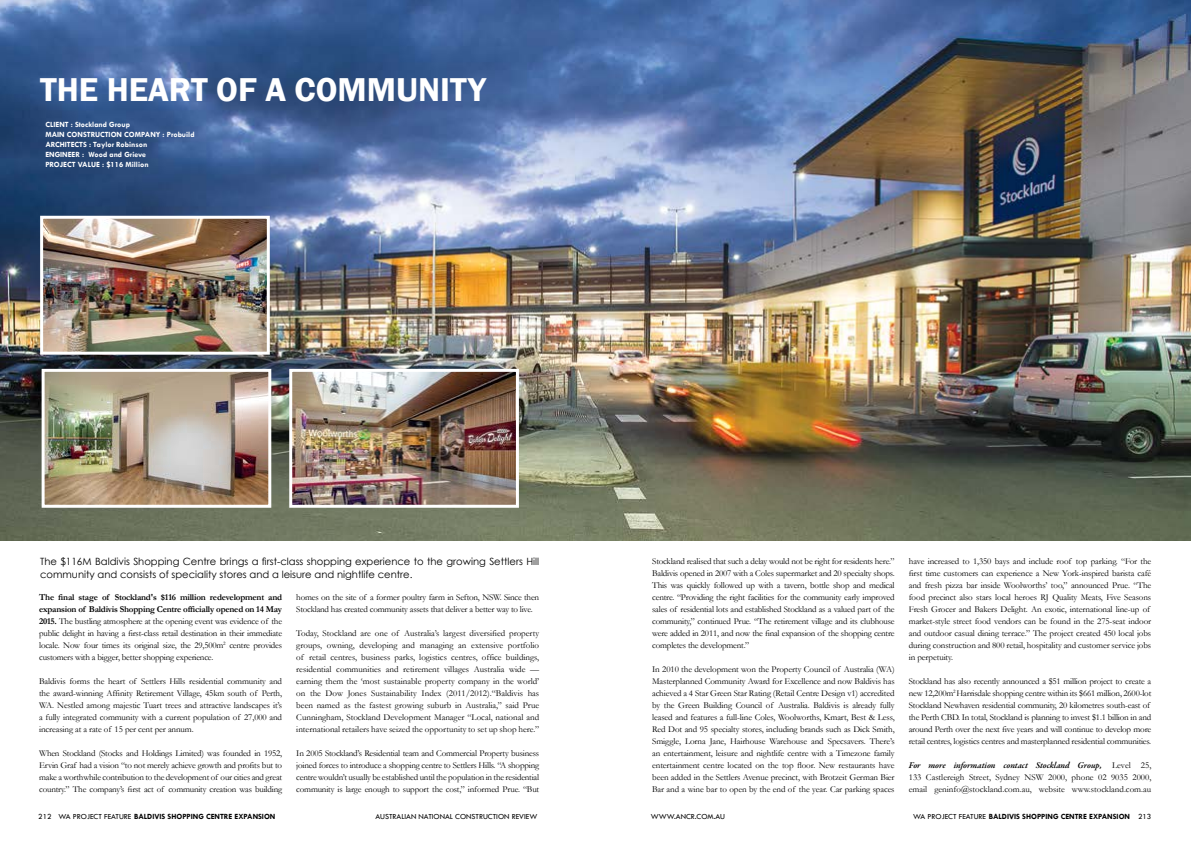
<style>
.page{position:relative;width:1191px;height:842px;background:#fff}
.page>*{position:absolute;margin:0;border:0;box-sizing:border-box;transform-origin:0 0}
.t1{font:600 34px "Franklin Gothic";color:#fff}
.t2{font:10px/13px "Century Gothic";color:#000}
.t3{font:9px/12px "Garamond";letter-spacing:-.01em;color:#000;text-align:justify}
.t4{font:italic 600 9px "Garamond Premr Pro";letter-spacing:-.005em;color:#000}
.t5{font:700 8px/10px "Tw Cen";color:#fff}
.t6{font:700 8px "Tw Cen";color:#000}
.t7{font:8px "Tw Cen";color:#000}
.s1{font-weight:700}
.s2{font-family:"Garamond";font-weight:400;font-style:normal}
.s3{font-weight:400}
</style>
<div class="page">
<img style="left:0;top:0;width:1191px;height:540px">
<img style="left:44px;top:220px;width:222px;height:131px">
<div style="left:40px;top:216px;width:230px;height:139px;border:3px solid #fff"></div>
<img style="left:46px;top:373px;width:221px;height:131px">
<div style="left:42px;top:369px;width:229px;height:139px;border:3px solid #fff"></div>
<img style="left:293px;top:373px;width:222px;height:131px">
<div style="left:289px;top:369px;width:230px;height:139px;border:3px solid #fff"></div>
<h1 class="t1" style="left:40px;top:68px;width:447px">THE HEART OF A COMMUNITY</h1>
<p class="t5" style="left:45px;top:119px;width:151px">Client : Stockland Group<br>Main Construction Company : Probuild<br>ARCHITECTS : Taylor Robinson<br>ENGINEER</p>
<p class="t5" style="left:45px;top:149px;width:105px;text-indent:37px">: Wood and Grieve<br>Project Value : $116 Million</p>
<p class="t2" style="left:40px;top:555px;width:500px">The $116M Baldivis Shopping Centre brings a first-class shopping experience to the growing Settlers Hill community and consists of speciality stores and a leisure and nightlife centre.</p>
<p class="t3" style="left:39px;top:591px;width:244px"><span class="s1">The final stage of Stockland's $116 million redevelopment and expansion of Baldivis Shopping Centre officially opened on 14 May 2015.</span> The bustling atmosphere at the opening event was evidence of the public delight in having a first-class retail destination in their immediate locale. Now four times its original size, the 29,500m<sup>2</sup> centre provides customers with a bigger, better shopping experience.</p>
<p class="t3" style="left:39px;top:675px;width:244px">Baldivis forms the heart of Settlers Hills residential community and the award-winning Affinity Retirement Village, 45km south of Perth, WA. Nestled among majestic Tuart trees and attractive landscapes it’s a fully integrated community with a current population of 27,000 and increasing at a rate of 15 per cent per annum.</p>
<p class="t3" style="left:39px;top:747px;width:244px">When Stockland (Stocks and Holdings Limited) was founded in 1952, Ervin Graf had a vision “to not merely achieve growth and profits but to make a worthwhile contribution to the development of our cities and great country.” The company’s first act of community creation was building</p>
<p class="t3" style="left:296px;top:591px;width:244px">homes on the site of a former poultry farm in Sefton, NSW. Since then<br>Stockland has created community assets that deliver a better way to live.</p>
<p class="t3" style="left:296px;top:627px;width:244px">Today, Stockland are one of Australia’s largest diversified property groups, owning, developing and managing an extensive portfolio of retail centres, business parks, logistics centres, office buildings, residential communities and retirement villages Australia wide — earning them the ‘most sustainable property company in the world’ on the Dow Jones Sustainability Index (2011/2012).“Baldivis has been named as the fastest growing suburb in Australia,” said Prue Cunningham, Stockland Development Manager “Local, national and international retailers have seized the opportunity to set up shop here.”</p>
<p class="t3" style="left:296px;top:747px;width:244px">In 2005 Stockland’s Residential team and Commercial Property business joined forces to introduce a shopping centre to Settlers Hills. “A shopping centre wouldn’t usually be established until the population in the residential community is large enough to support the cost,” informed Prue. “But</p>
<p class="t3" style="left:652px;top:555px;width:244px">Stockland realised that such a delay would not be right for residents here.” Baldivis opened in 2007 with a Coles supermarket and 20 specialty shops.<br>This was quickly followed up with a tavern, bottle shop and medical centre. “Providing the right facilities for the community early improved sales of residential lots and established Stockland as a valued part of the community,” continued Prue. “The retirement village and its clubhouse were added in 2011, and now the final expansion of the shopping centre completes the development.”</p>
<p class="t3" style="left:652px;top:663px;width:244px">In 2010 the development won the Property Council of Australia (WA)<br>Masterplanned Community Award for Excellence and now Baldivis has achieved a 4 Star Green Star Rating (Retail Centre Design v1) accredited by the Green Building Council of Australia. Baldivis is already fully leased and features a full-line Coles, Woolworths, Kmart, Best &amp; Less, Red Dot and 95 specialty stores, including brands such as Dick Smith, Smiggle, Lorna Jane, Hairhouse Warehouse and Specsavers. There’s an entertainment, leisure and nightlife centre with a Timezone family entertainment centre located on the top floor. New restaurants have been added in the Settlers Avenue precinct, with Brotzeit German Bier Bar and a wine bar to open by the end of the year. Car parking spaces</p>
<p class="t3" style="left:909px;top:555px;width:244px;text-align:left">have increased to 1,350 bays and include roof top parking. “For the first time customers can experience a New York-inspired barista café and fresh pizza bar inside Woolworths’ too,” announced Prue. “The food precinct also stars local heroes RJ Quality Meats, Five Seasons Fresh Grocer and Bakers Delight. An exotic, international line-up of market-style street food vendors can be found in the 275-seat indoor and outdoor casual dining terrace.” The project created 450 local jobs during construction and 800 retail, hospitality and customer service jobs in perpetuity.</p>
<p class="t3" style="left:909px;top:675px;width:244px;text-align:left">Stockland has also recently announced a $51 million project to create a new 12,200m<sup>2</sup> Harrisdale shopping centre within its $661 million, 2600-lot Stockland Newhaven residential community, 20 kilometres south-east of the Perth CBD. In total, Stockland is planning to invest $1.1 billion in and around Perth over the next five years and will continue to develop more retail centres, logistics centres and masterplanned residential communities.</p>
<p class="t4" style="left:909px;top:760px;width:244px">For more information contact Stockland Group, <span class="s2">Level 25,</span></p>
<p class="t3" style="left:909px;top:771px;width:244px">133 Castlereigh Street, Sydney NSW 2000, phone 02 9035 2000, email geninfo@stockland.com.au, website www.stockland.com.au</p>
<p class="t6" style="left:38px;top:811px;width:239px"><span class="s3">212 WA PROJECT FEATURE</span> BALDIVIS SHOPPING CENTRE EXPANSION</p>
<p class="t7" style="left:375px;top:811px;width:163px">AUSTRALIAN NATIONAL CONSTRUCTION REVIEW</p>
<p class="t7" style="left:651px;top:811px;width:76px">WWW.ANCR.COM.AU</p>
<p class="t6" style="left:913px;top:811px;width:240px"><span class="s3">WA PROJECT FEATURE</span> BALDIVIS SHOPPING CENTRE EXPANSION <span class="s3">213</span></p>
</div>
